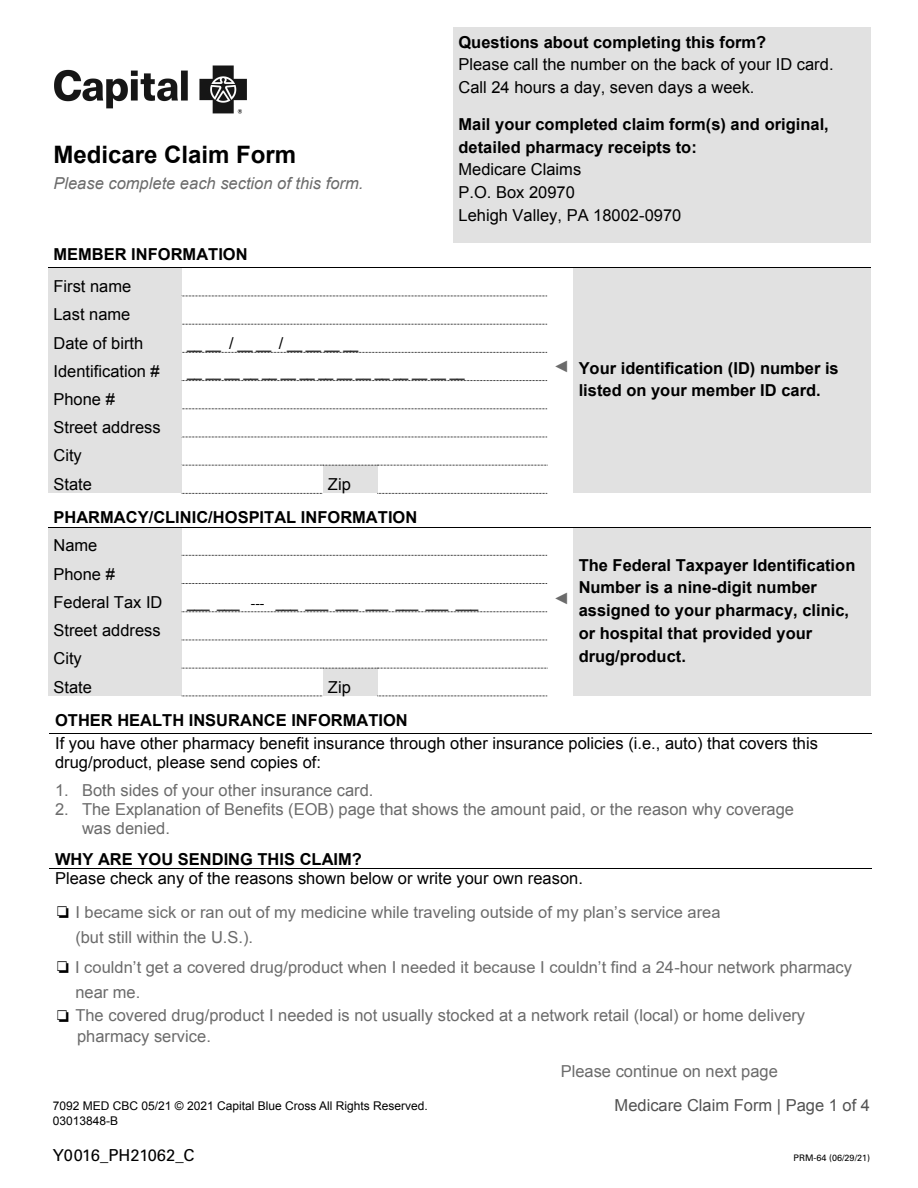
<style>
.page{position:relative;width:918px;height:1188px;background:#fff}
.page>*{position:absolute;margin:0;border:0;box-sizing:border-box;transform-origin:0 0}
.t1{font:700 24px "Arial";color:#000}
.t2{font:16.5px/24.8px "Arial";color:#6b6b6b}
.t3{font:16.5px/22.8px "Arial";color:#000}
.t4{font:700 16.5px/22.8px "Arial";color:#000}
.t5{font:italic 16.5px "Arial";color:#6b6b6b}
.t6{font:16.5px "Arial";color:#525252}
.t7{font:16.5px "Univers LT Std";color:#000}
.t8{font:13.5px "Arial";color:#000}
.t9{font:12px "Arial";color:#000}
.t10{font:9px "Univers LT Std";color:#000}
.s1{font-size:16.5px}
.s2{font-weight:400;color:#6b6b6b}
.s3{font-family:"MS Gothic";color:#000}
</style>
<div class="page">
<div style="left:453px;top:27px;width:417px;height:215px;background:#e1e1e1"></div>
<div style="left:573px;top:268px;width:297px;height:225px;background:#e1e1e1"></div>
<div style="left:573px;top:528px;width:297px;height:168px;background:#e1e1e1"></div>
<div style="left:323px;top:669px;width:54px;height:27px;background:#e1e1e1"></div>
<svg style="left:377px;top:696px;width:171px;height:1px"></svg>
<div style="left:48px;top:669px;width:134px;height:27px;background:#e1e1e1"></div>
<svg style="left:182px;top:696px;width:141px;height:1px"></svg>
<hr style="left:50px;top:868px;width:822px;height:1px;background:#000">
<hr style="left:50px;top:733px;width:822px;height:1px;background:#000">
<hr style="left:48px;top:668px;width:134px;height:1px;background:#e1e1e1">
<div style="left:48px;top:640px;width:134px;height:28px;background:#e1e1e1"></div>
<svg style="left:182px;top:668px;width:366px;height:1px"></svg>
<div style="left:48px;top:612px;width:134px;height:28px;background:#e1e1e1"></div>
<svg style="left:182px;top:640px;width:366px;height:1px"></svg>
<hr style="left:48px;top:611px;width:134px;height:1px;background:#e1e1e1">
<div style="left:48px;top:584px;width:134px;height:27px;background:#e1e1e1"></div>
<svg style="left:182px;top:611px;width:366px;height:1px"></svg>
<hr style="left:48px;top:583px;width:134px;height:1px;background:#e1e1e1">
<div style="left:48px;top:556px;width:134px;height:27px;background:#e1e1e1"></div>
<svg style="left:182px;top:583px;width:366px;height:1px"></svg>
<hr style="left:48px;top:555px;width:134px;height:1px;background:#e1e1e1">
<div style="left:48px;top:528px;width:134px;height:27px;background:#e1e1e1"></div>
<svg style="left:182px;top:555px;width:366px;height:1px"></svg>
<hr style="left:48px;top:527px;width:134px;height:1px;background:#000">
<hr style="left:182px;top:527px;width:366px;height:1px;background:#000">
<svg style="left:548px;top:527px;width:26px;height:1px"></svg>
<hr style="left:574px;top:527px;width:296px;height:1px;background:#000">
<div style="left:323px;top:466px;width:54px;height:27px;background:#e1e1e1"></div>
<svg style="left:377px;top:493px;width:171px;height:1px"></svg>
<svg style="left:182px;top:493px;width:141px;height:1px"></svg>
<hr style="left:48px;top:465px;width:134px;height:1px;background:#e1e1e1">
<div style="left:48px;top:437px;width:134px;height:28px;background:#e1e1e1"></div>
<svg style="left:182px;top:465px;width:366px;height:1px"></svg>
<div style="left:48px;top:466px;width:134px;height:27px;background:#e1e1e1"></div>
<svg style="left:182px;top:437px;width:366px;height:1px"></svg>
<hr style="left:48px;top:408px;width:134px;height:1px;background:#e1e1e1">
<svg style="left:182px;top:408px;width:366px;height:1px"></svg>
<div style="left:48px;top:409px;width:134px;height:28px;background:#e1e1e1"></div>
<hr style="left:48px;top:380px;width:134px;height:1px;background:#e1e1e1">
<svg style="left:182px;top:380px;width:366px;height:1px"></svg>
<div style="left:48px;top:381px;width:134px;height:27px;background:#e1e1e1"></div>
<hr style="left:48px;top:352px;width:134px;height:1px;background:#e1e1e1">
<svg style="left:182px;top:352px;width:366px;height:1px"></svg>
<div style="left:48px;top:353px;width:134px;height:27px;background:#e1e1e1"></div>
<hr style="left:48px;top:324px;width:134px;height:1px;background:#e1e1e1">
<svg style="left:182px;top:324px;width:366px;height:1px"></svg>
<div style="left:48px;top:325px;width:134px;height:27px;background:#e1e1e1"></div>
<div style="left:48px;top:268px;width:134px;height:28px;background:#e1e1e1"></div>
<svg style="left:182px;top:296px;width:366px;height:1px"></svg>
<div style="left:48px;top:296px;width:134px;height:28px;background:#e1e1e1"></div>
<hr style="left:48px;top:267px;width:134px;height:1px;background:#000">
<hr style="left:182px;top:267px;width:366px;height:1px;background:#000">
<svg style="left:548px;top:267px;width:26px;height:1px"></svg>
<hr style="left:574px;top:267px;width:296px;height:1px;background:#000">
<img style="left:54px;top:65px;width:193px;height:49px">
<h1 class="t1" style="left:53px;top:139px;width:244px">Medicare Claim Form</h1>
<p class="t5" style="left:53px;top:173px;width:311px">Please complete each section of this form.</p>
<h2 class="t4" style="left:53px;top:244px;width:196px">MEMBER INFORMATION</h2>
<p class="t4" style="left:458px;top:31px;width:309px">Questions about completing this form?</p>
<p class="t3" style="left:458px;top:53px;width:377px">Please call the number on the back of your ID card.<br>Call 24 hours a day, seven days a week.</p>
<p class="t4" style="left:458px;top:113px;width:372px">Mail your completed claim form(s) and original, detailed pharmacy receipts to:</p>
<p class="t3" style="left:458px;top:158px;width:124px">Medicare Claims</p>
<p class="t3" style="left:458px;top:181px;width:118px">P.O. Box 20970</p>
<p class="t3" style="left:458px;top:204px;width:224px">Lehigh Valley, PA 18002-0970</p>
<p class="t3" style="left:53px;top:275px;width:79px">First name</p>
<p class="t3" style="left:53px;top:303px;width:79px">Last name</p>
<p class="t3" style="left:53px;top:331px;width:91px">Date of birth</p>
<p class="t8" style="left:187px;top:335px;width:173px">__ __ <span class="s1">/</span> __ __ <span class="s1">/</span> __ __ __ __</p>
<p class="t3" style="left:53px;top:360px;width:108px">Identification #</p>
<p class="t3" style="left:53px;top:388px;width:63px">Phone #</p>
<p class="t8" style="left:187px;top:364px;width:279px">__ __ __ __ __ __ __ __ __ __ __ __ __ __ __</p>
<p class="t3" style="left:53px;top:416px;width:109px">Street address</p>
<p class="t3" style="left:53px;top:444px;width:30px">City</p>
<p class="t3" style="left:53px;top:473px;width:40px">State</p>
<p class="t3" style="left:328px;top:473px;width:24px">Zip</p>
<h2 class="t4" style="left:53px;top:507px;width:365px">PHARMACY/CLINIC/HOSPITAL INFORMATION</h2>
<p class="t3" style="left:53px;top:534px;width:45px">Name</p>
<p class="t3" style="left:53px;top:563px;width:63px">Phone #</p>
<p class="t3" style="left:53px;top:591px;width:111px">Federal Tax ID</p>
<p class="t3" style="left:53px;top:619px;width:109px">Street address</p>
<p class="t3" style="left:53px;top:647px;width:30px">City</p>
<p class="t8" style="left:187px;top:595px;width:293px">___ ___ --- ___ ___ ___ ___ ___ ___ ___</p>
<p class="t4" style="left:553px;top:357px;width:287px;text-align:center"><span class="s2">◄</span> Your identification (ID) number is listed on your member ID card.</p>
<p class="t2" style="left:553px;top:585px;width:18px">◄</p>
<p class="t4" style="left:579px;top:554px;width:278px">The Federal Taxpayer Identification<br>Number is a nine-digit number assigned to your pharmacy, clinic, or hospital that provided your drug/product.</p>
<p class="t3" style="left:53px;top:675px;width:40px">State</p>
<p class="t3" style="left:328px;top:675px;width:24px">Zip</p>
<h2 class="t4" style="left:55px;top:709px;width:354px">OTHER HEALTH INSURANCE INFORMATION</h2>
<p class="t3" style="left:55px;top:734px;width:764px;line-height:19px">If you have other pharmacy benefit insurance through other insurance policies (i.e., auto) that covers this drug/product, please send copies of:</p>
<p class="t2" style="left:55px;top:778px;width:320px">1. Both sides of your other insurance card.</p>
<p class="t2" style="left:82px;top:800px;width:714px;line-height:19px;text-indent:-27px">2. The Explanation of Benefits (EOB) page that shows the amount paid, or the reason why coverage was denied.</p>
<h2 class="t4" style="left:55px;top:848px;width:308px">WHY ARE YOU SENDING THIS CLAIM?</h2>
<p class="t3" style="left:55px;top:867px;width:529px">Please check any of the reasons shown below or write your own reason.</p>
<p class="t2" style="left:75px;top:900px;width:647px;text-indent:-20px"><span class="s3">❏</span> I became sick or ran out of my medicine while traveling outside of my plan’s service area (but still within the U.S.).</p>
<p class="t2" style="left:75px;top:955px;width:778px;text-indent:-20px"><span class="s3">❏</span> I couldn’t get a covered drug/product when I needed it because I couldn’t find a 24-hour network pharmacy near me.</p>
<p class="t2" style="left:77px;top:1006px;width:730px;line-height:20.5px;text-indent:-22px"><span class="s3">❏</span> The covered drug/product I needed is not usually stocked at a network retail (local) or home delivery pharmacy service.</p>
<p class="t2" style="left:561px;top:1059px;width:219px">Please continue on next page</p>
<p class="t9" style="left:53px;top:1098px;width:377px">7092 MED CBC 05/21 © 2021 Capital Blue Cross All Rights Reserved.</p>
<p class="t6" style="left:615px;top:1094px;width:257px">Medicare Claim Form | Page 1 of 4</p>
<p class="t9" style="left:53px;top:1113px;width:67px">03013848-B</p>
<p class="t7" style="left:53px;top:1145px;width:143px">Y0016_PH21062_C</p>
<p class="t10" style="left:794px;top:1152px;width:78px">PRM-64 (06/29/21)</p>
</div>
